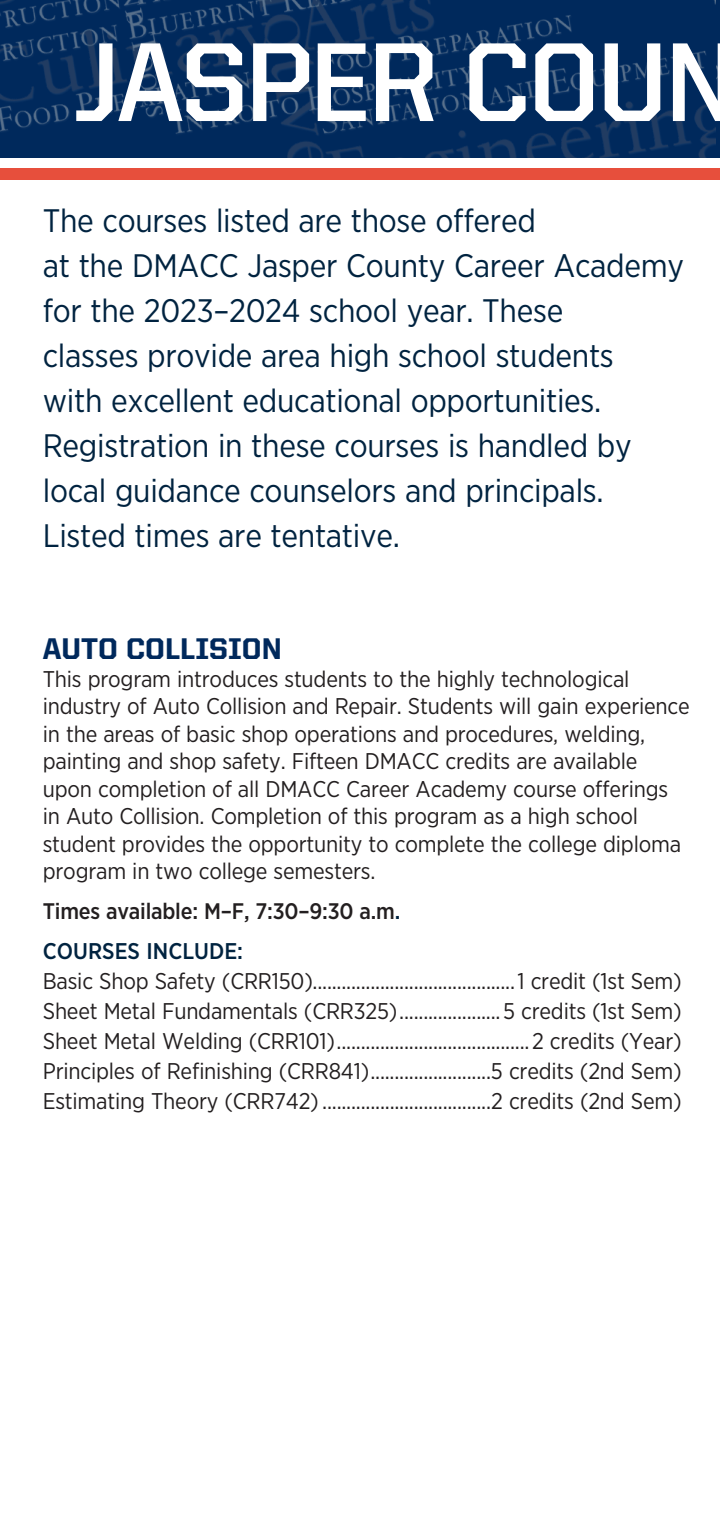
<style>
.page{position:relative;width:720px;height:1530px;background:#fff}
.page>*{position:absolute;margin:0;border:0;box-sizing:border-box;transform-origin:0 0}
.t1{font:700 112.5px "United Sans Reg";letter-spacing:-.03em;color:#fff}
.t2{font:32.5px/45px "Gotham Narrow";letter-spacing:-.01em;color:#002340}
.t3{font:800 30px "United Sans Reg";color:#00295c}
.t4{font:22.75px/27.5px "Gotham Narrow";letter-spacing:-.01em;color:#231f20}
.t5{font:500 22.75px "Gotham Narrow";color:#002340}
.t6{font:500 22.5px "Gotham Narrow";letter-spacing:-.01em;color:#231f20}
.s1{font-size:22.75px;color:#002340}
</style>
<div class="page">
<div style="left:0;top:169px;width:720px;height:11px;background:#e74f3c"></div>
<img style="left:0;top:0;width:716px;height:157px">
<img style="left:716px;top:0;width:4px;height:153px">
<p class="t1" style="left:74px;top:21px;width:665px">JASPER COUN</p>
<h2 class="t2" style="left:43px;top:197px;width:643px">The courses listed are those ofered<br>at the DMACC Jasper County Career Academy for the 2023–2024 school year. These<br>classes provide area high school students<br>with excellent educational opportunities.<br>Registration in these courses is handled by local guidance counselors and principals.<br>Listed times are tentative.</h2>
<h3 class="t3" style="left:43px;top:632px;width:241px">AUTO COLLISION</h3>
<p class="t4" style="left:43px;top:664px;width:649px">This program introduces students to the highly technological industry of Auto Collision and Repair. Students will gain experience in the areas of basic shop operations and procedures, welding, painting and shop safety. Fifteen DMACC credits are available upon completion of all DMACC Career Academy course oferings in Auto Collision. Completion of this program as a high school student provides the opportunity to complete the college diploma program in two college semesters.</p>
<p class="t6" style="left:43px;top:897px;width:359px">Times available: M–F, 7:30–9:30 a.m<span class="s1">.</span></p>
<p class="t5" style="left:43px;top:937px;width:202px">COURSES INCLUDE:</p>
<p class="t4" style="left:43px;top:966px;width:641px;line-height:30px;text-align:justify">Basic Shop Safety (CRR150)..........................................1 credit (1st Sem)<br>Sheet Metal Fundamentals (CRR325).....................5 credits (1st Sem)<br>Sheet Metal Welding (CRR101)........................................2 credits (Year)<br>Principles of Refnishing (CRR841).........................5 credits (2nd Sem)<br>Estimating Theory (CRR742) ...................................2 credits (2nd Sem)</p>
</div>
